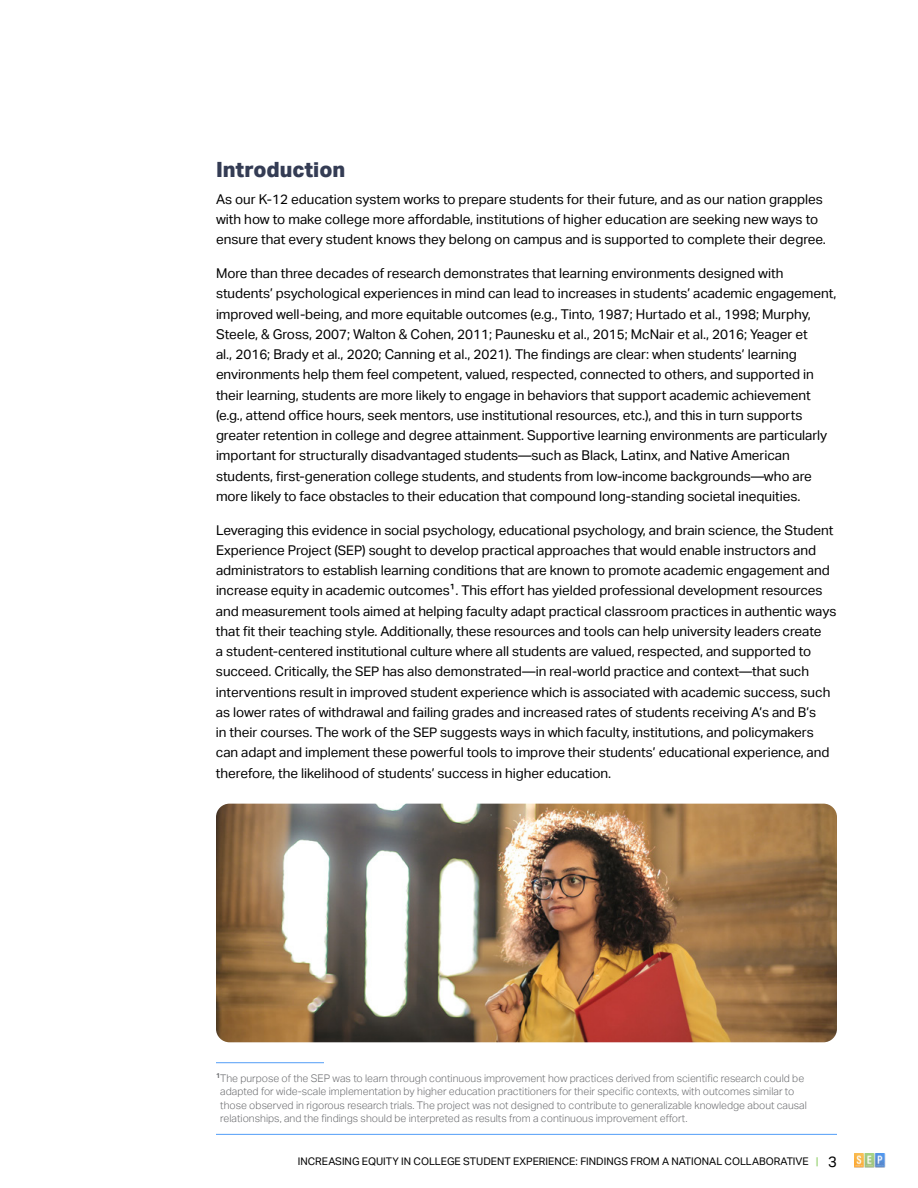
<style>
.page{position:relative;width:918px;height:1188px;background:#fff}
.page>*{position:absolute;margin:0;border:0;box-sizing:border-box;transform-origin:0 0}
.t1{font:800 21px "Aktiv Grotesk";color:#343c54}
.t2{font:13.5px/20.2px "Aktiv Grotesk";letter-spacing:-.005em;color:#000}
.t3{font:300 10.5px/13.5px "Aktiv Grotesk";color:#6d6e71}
.t4{font:10.5px "Aktiv Grotesk";color:#000}
.s1{font-size:13.2px}
.s2{font-weight:700;color:#a7d887}
.s3{font-size:15px}
</style>
<div class="page">
<hr style="left:216px;top:1134px;width:621px;height:1px;background:#529df7">
<img style="left:855px;top:1154px;width:30px;height:14px">
<hr style="left:216px;top:1062px;width:108px;height:1px;background:#529df7">
<img style="left:216px;top:804px;width:621px;height:238px">
<h1 class="t1" style="left:216px;top:161px;width:131px">Introduction</h1>
<p class="t2" style="left:216px;top:189px;width:611px">As our K-12 education system works to prepare students for their future, and as our nation grapples with how to make college more affordable, institutions of higher education are seeking new ways to ensure that every student knows they belong on campus and is supported to complete their degree.</p>
<p class="t2" style="left:216px;top:264px;width:622px">More than three decades of research demonstrates that learning environments designed with students’ psychological experiences in mind can lead to increases in students’ academic engagement, improved well-being, and more equitable outcomes (e.g., Tinto, 1987; Hurtado et al., 1998; Murphy, Steele, &amp; Gross, 2007; Walton &amp; Cohen, 2011; Paunesku et al., 2015; McNair et al., 2016; Yeager et<br>al., 2016; Brady et al., 2020; Canning et al., 2021). The findings are clear: when students’ learning environments help them feel competent, valued, respected, connected to others, and supported in their learning, students are more likely to engage in behaviors that support academic achievement (e.g., attend office hours, seek mentors, use institutional resources, etc.), and this in turn supports greater retention in college and degree attainment. Supportive learning environments are particularly important for structurally disadvantaged students—such as Black, Latinx, and Native American students, first-generation college students, and students from low-income backgrounds—who are more likely to face obstacles to their education that compound long-standing societal inequities.</p>
<p class="t2" style="left:216px;top:520px;width:622px">Leveraging this evidence in social psychology, educational psychology, and brain science, the Student Experience Project (<span class="s1">SEP</span>) sought to develop practical approaches that would enable instructors and administrators to establish learning conditions that are known to promote academic engagement and increase equity in academic outcomes1. This effort has yielded professional development resources and measurement tools aimed at helping faculty adapt practical classroom practices in authentic ways that fit their teaching style. Additionally, these resources and tools can help university leaders create<br>a student-centered institutional culture where all students are valued, respected, and supported to succeed. Critically, the <span class="s1">SEP</span> has also demonstrated—in real-world practice and context—that such interventions result in improved student experience which is associated with academic success, such as lower rates of withdrawal and failing grades and increased rates of students receiving A’s and B’s<br>in their courses. The work of the <span class="s1">SEP</span> suggests ways in which faculty, institutions, and policymakers can adapt and implement these powerful tools to improve their students’ educational experience, and therefore, the likelihood of students’ success in higher education.</p>
<p class="t3" style="left:220px;top:1071px;width:588px;text-indent:-4px"><sup>1</sup>The purpose of the SEP was to learn through continuous improvement how practices derived from scientific research could be adapted for wide-scale implementation by higher education practitioners for their specific contexts, with outcomes similar to those observed in rigorous research trials. The project was not designed to contribute to generalizable knowledge about causal relationships, and the findings should be interpreted as results from a continuous improvement effort.</p>
<p class="t4" style="left:298px;top:1157px;width:541px">INCREASING EQUITY IN COLLEGE STUDENT EXPERIENCE: FINDINGS FROM A NATIONAL COLLABORATIVE <span class="s2">|</span> <span class="s3">3</span></p>
</div>
